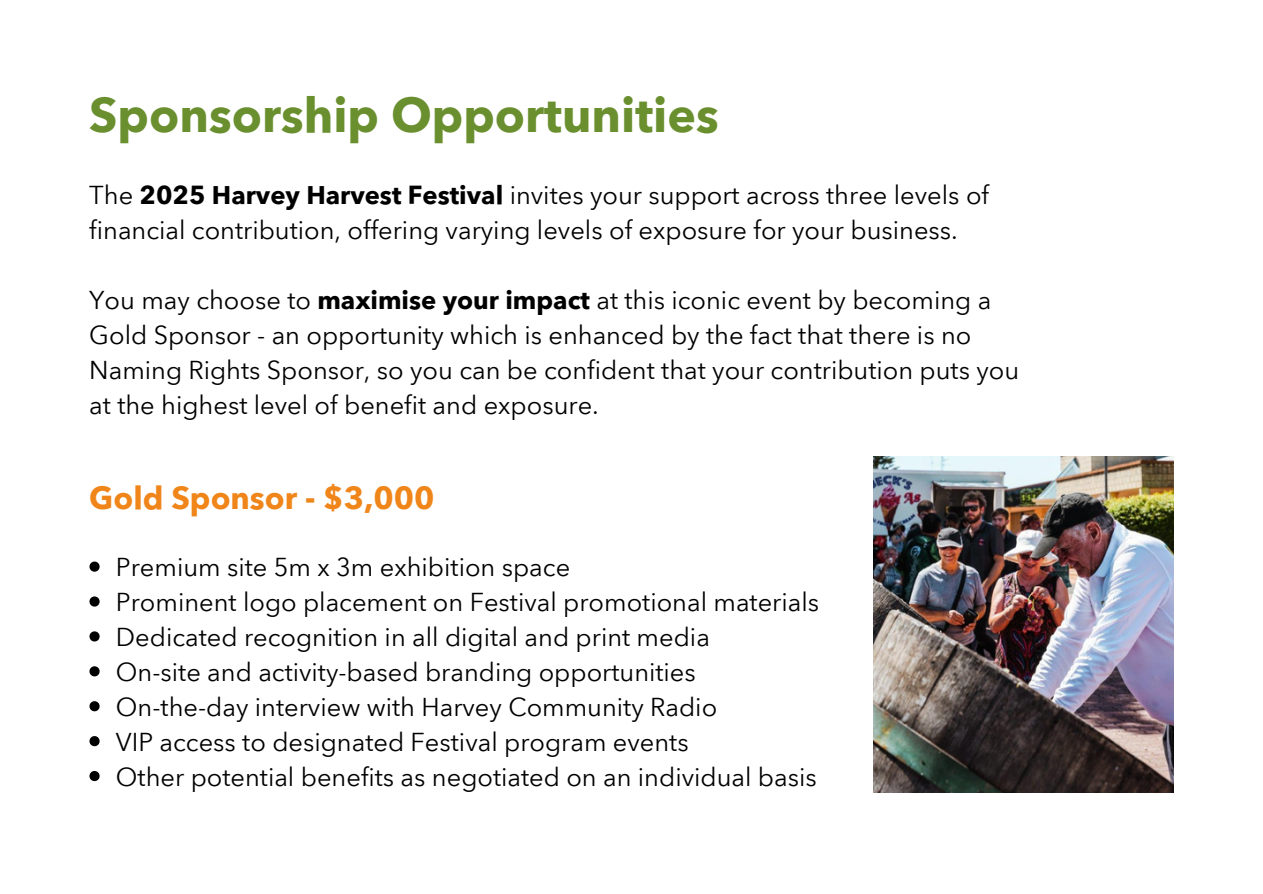
<style>
.page{position:relative;width:1263px;height:894px;background:#fff}
.page>*{position:absolute;margin:0;border:0;box-sizing:border-box;transform-origin:0 0}
.t1{font:700 48px "Avenir Next Arabic";color:#6a8f2e}
.t2{font:700 31.5px "Avenir Next Arabic";color:#f08519}
.t3{font:25.5px "Avenir Next Arabic";color:#000}
.s1{font-weight:700}
</style>
<div class="page">
<img style="left:873px;top:456px;width:300px;height:336px">
<svg style="left:89px;top:561px;width:11px;height:10px"></svg>
<svg style="left:89px;top:596px;width:11px;height:10px"></svg>
<svg style="left:89px;top:631px;width:11px;height:10px"></svg>
<svg style="left:89px;top:666px;width:11px;height:10px"></svg>
<svg style="left:89px;top:701px;width:11px;height:10px"></svg>
<svg style="left:89px;top:736px;width:11px;height:10px"></svg>
<svg style="left:89px;top:771px;width:11px;height:9px"></svg>
<p class="t1" style="left:89px;top:87px;width:631px">Sponsorship Opportunities</p>
<p class="t3" style="left:89px;top:180px;width:901px">The <span class="s1">2025 Harvey Harvest Festival</span> invites your support across three levels of</p>
<p class="t3" style="left:89px;top:215px;width:870px">financial contribution, offering varying levels of exposure for your business.</p>
<p class="t3" style="left:89px;top:285px;width:903px">You may choose to <span class="s1">maximise your impact</span> at this iconic event by becoming a</p>
<p class="t3" style="left:89px;top:320px;width:884px">Gold Sponsor - an opportunity which is enhanced by the fact that there is no</p>
<p class="t3" style="left:89px;top:355px;width:931px">Naming Rights Sponsor, so you can be confident that your contribution puts you</p>
<h2 class="t3" style="left:89px;top:390px;width:511px">at the highest level of benefit and exposure.</h2>
<p class="t2" style="left:89px;top:480px;width:347px">Gold Sponsor - $3,000</p>
<p class="t3" style="left:116px;top:552px;width:456px">Premium site 5m x 3m exhibition space</p>
<p class="t3" style="left:116px;top:587px;width:705px">Prominent logo placement on Festival promotional materials</p>
<p class="t3" style="left:116px;top:622px;width:595px">Dedicated recognition in all digital and print media</p>
<p class="t3" style="left:116px;top:657px;width:581px">On-site and activity-based branding opportunities</p>
<p class="t3" style="left:116px;top:692px;width:603px">On-the-day interview with Harvey Community Radio</p>
<p class="t3" style="left:116px;top:726px;width:574px">VIP access to designated Festival program events</p>
<p class="t3" style="left:116px;top:761px;width:702px">Other potential benefits as negotiated on an individual basis</p>
</div>
